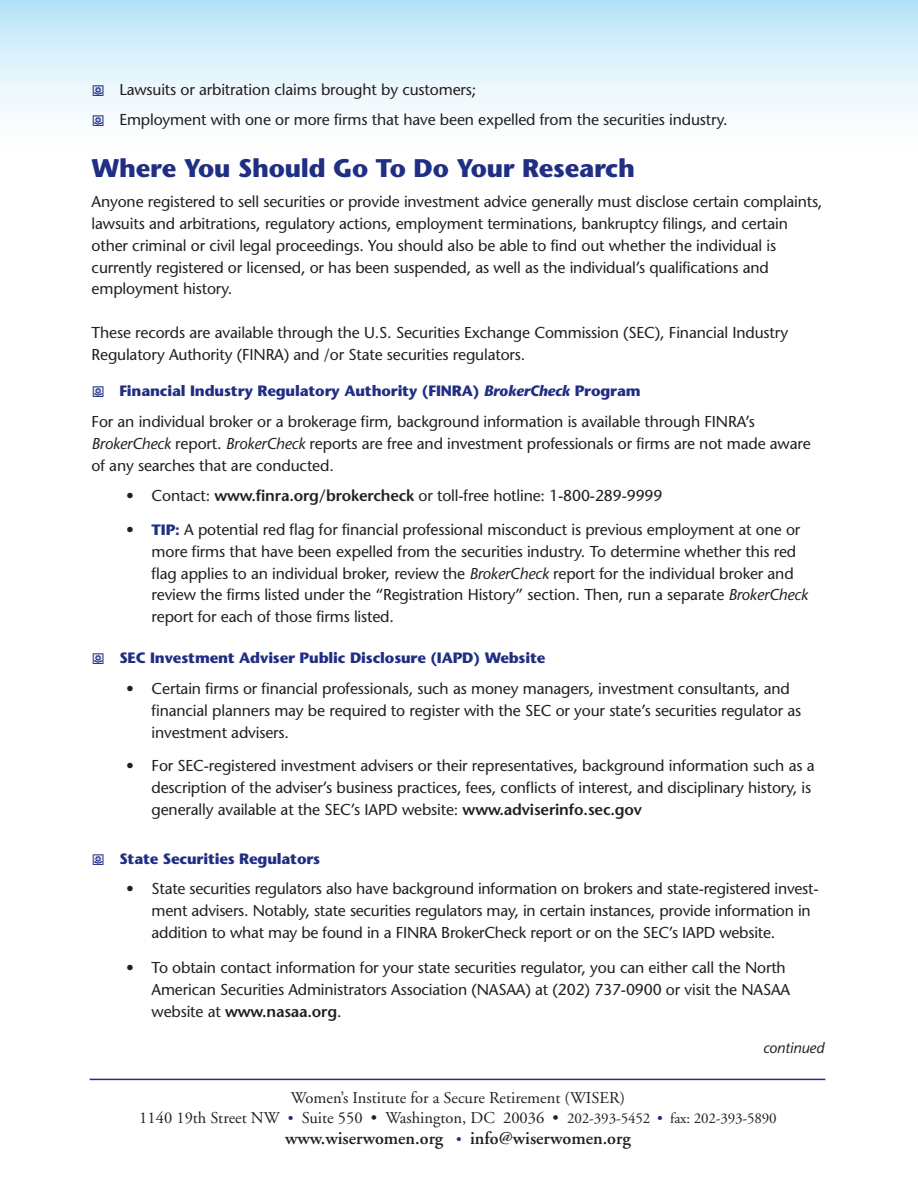
<style>
.page{position:relative;width:918px;height:1188px;background:#fff}
.page>*{position:absolute;margin:0;border:0;box-sizing:border-box;transform-origin:0 0}
.t1{font:700 25.5px "Stone Sans";letter-spacing:-.01em;color:#202e84}
.t2{font:600 18px "Adobe Garamond";color:#231f20}
.t3{font:16.5px/19.5px "Adobe Garamond";color:#231f20;text-align:center}
.t4{font:15.75px/21.8px "Stone Sans";letter-spacing:-.01em;color:#231f20}
.t5{font:700 15px "Stone Sans";letter-spacing:-.01em;color:#202e84}
.t6{font:italic 15px "Stone Sans";letter-spacing:-.01em;color:#231f20}
.s1{font-family:"Botanical";font-size:13.5px;color:#202e84}
.s2{font-family:"Botanical";font-weight:400;font-size:13.5px}
.s3{font-style:italic}
.s4{font-weight:600}
.s5{font-weight:700;font-size:15px;color:#202e84}
.s6{font-size:15px;color:#202e84}
.s7{font-size:15px}
.s8{font-weight:400;font-size:14.55px;color:#202e84}
</style>
<div class="page">
<div style="left:0;top:0;width:918px;height:156px;background:linear-gradient(to bottom,#bce6f9,#fff)"></div>
<hr style="left:90px;top:1079px;width:735px;height:1px;background:#202e84">
<p class="t4" style="left:92px;top:76px;width:638px;line-height:30px"><span class="s1">M</span> Lawsuits or arbitration claims brought by customers;<br><span class="s1">M</span> Employment with one or more firms that have been expelled from the securities industry.</p>
<h1 class="t1" style="left:92px;top:158px;width:545px">Where You Should Go To Do Your Research</h1>
<p class="t4" style="left:92px;top:193px;width:732px">Anyone registered to sell securities or provide investment advice generally must disclose certain complaints, lawsuits and arbitrations, regulatory actions, employment terminations, bankruptcy filings, and certain other criminal or civil legal proceedings. You should also be able to find out whether the individual is currently registered or licensed, or has been suspended, as well as the individual’s qualifications and employment history.</p>
<p class="t4" style="left:92px;top:323px;width:698px">These records are available through the U.S. Securities Exchange Commission (SEC), Financial Industry<br>Regulatory Authority (FINRA) and /or State securities regulators.</p>
<p class="t5" style="left:92px;top:385px;width:551px"><span class="s2">M</span> Financial Industry Regulatory Authority (FINRA) <span class="s3">BrokerCheck</span> Program</p>
<p class="t4" style="left:92px;top:412px;width:721px">For an individual broker or a brokerage firm, background information is available through FINRA’s<br><span class="s3">BrokerCheck</span> report. <span class="s3">BrokerCheck</span> reports are free and investment professionals or firms are not made aware of any searches that are conducted.</p>
<p class="t4" style="left:126px;top:487px;width:538px">• Contact: <span class="s4">www.finra.org/brokercheck</span> or toll-free hotline: 1-800-289-9999</p>
<p class="t4" style="left:152px;top:520px;width:658px;text-indent:-25px">• <span class="s5">TIP:</span> A potential red flag for financial professional misconduct is previous employment at one or more firms that have been expelled from the securities industry. To determine whether this red flag applies to an individual broker, review the <span class="s3">BrokerCheck</span> report for the individual broker and review the firms listed under the “Registration History” section. Then, run a separate <span class="s3">BrokerCheck </span>report for each of those firms listed.</p>
<p class="t5" style="left:92px;top:652px;width:455px"><span class="s2">M</span> SEC Investment Adviser Public Disclosure (IAPD) Website</p>
<p class="t4" style="left:152px;top:679px;width:651px;text-indent:-26px">• Certain firms or financial professionals, such as money managers, investment consultants, and financial planners may be required to register with the SEC or your state’s securities regulator as investment advisers.</p>
<p class="t4" style="left:152px;top:757px;width:665px;text-indent:-26px">• For SEC-registered investment advisers or their representatives, background information such as a description of the adviser’s business practices, fees, conflicts of interest, and disciplinary history, is generally available at the SEC’s IAPD website: <span class="s4">www.adviserinfo.sec.gov</span></p>
<p class="t5" style="left:92px;top:853px;width:230px"><span class="s2">M</span> State Securities Regulators</p>
<p class="t4" style="left:152px;top:880px;width:669px;text-indent:-25px">• State securities regulators also have background information on brokers and state-registered invest&shy;ment advisers. Notably, state securities regulators may, in certain instances, provide information in addition to what may be found in a FINRA BrokerCheck report or on the SEC’s IAPD website.</p>
<p class="t4" style="left:152px;top:958px;width:640px;text-indent:-25px">• To obtain contact information for your state securities regulator, you can either call the North<br>American Securities Administrators Association (NASAA) at (202) 737-0900 or visit the NASAA website at <span class="s4">www.nasaa.org</span>.</p>
<p class="t6" style="left:763px;top:1042px;width:63px">continued</p>
<p class="t3" style="left:139px;top:1090px;width:639px">Women’s Institute for a Secure Retirement (WISER)<br>1140 19th Street NW <span class="s6">•</span> Suite 550 • Washington, DC 20036 • <span class="s7">202-393-5452</span> <span class="s6">•</span> <span class="s7">fax: 202-393-5890</span></p>
<p class="t2" style="left:285px;top:1131px;width:347px">www.wiserwomen.org <span class="s8">•</span> info@wiserwomen.org</p>
</div>
